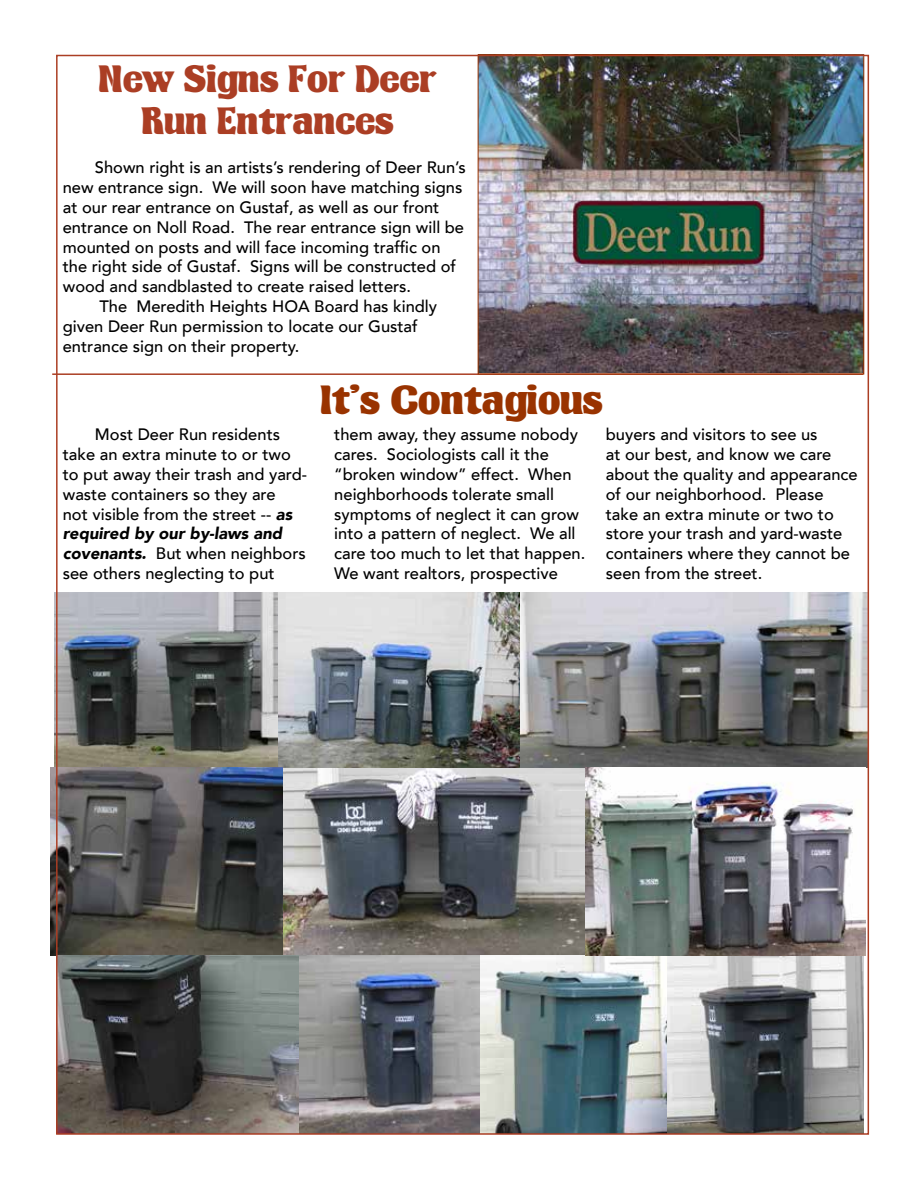
<style>
.page{position:relative;width:918px;height:1188px;background:#fff}
.page>*{position:absolute;margin:0;border:0;box-sizing:border-box;transform-origin:0 0}
.t1{font:45px "Kingthings Organica";color:#930}
.t2{font:42px/42px "Kingthings Organica";color:#ab3e24;text-align:center}
.t3{font:500 16.5px/19.8px "Avenir LT";color:#000}
.s1{font-weight:900;font-style:italic}
</style>
<div class="page">
<hr style="left:52px;top:373px;width:811px;height:2px;background:#ab3e24">
<img style="left:282px;top:768px;width:584px;height:188px">
<img style="left:54px;top:592px;width:812px;height:176px">
<img style="left:51px;top:768px;width:231px;height:188px">
<img style="left:59px;top:956px;width:241px;height:176px">
<img style="left:666px;top:956px;width:197px;height:176px">
<img style="left:300px;top:956px;width:366px;height:176px">
<img style="left:480px;top:58px;width:382px;height:314px">
<h2 class="t2" style="left:98px;top:58px;width:340px">New Signs For Deer<br>Run Entrances</h2>
<p class="t3" style="left:95px;top:158px;width:372px">Shown right is an artists’s rendering of Deer Run’s</p>
<p class="t3" style="left:63px;top:178px;width:401px">new entrance sign. We will soon have matching signs</p>
<p class="t3" style="left:63px;top:198px;width:378px">at our rear entrance on Gustaf, as well as our front</p>
<p class="t3" style="left:63px;top:218px;width:403px">entrance on Noll Road. The rear entrance sign will be</p>
<p class="t3" style="left:63px;top:237px;width:379px">mounted on posts and will face incoming traffic on</p>
<p class="t3" style="left:63px;top:257px;width:395px">the right side of Gustaf. Signs will be constructed of</p>
<p class="t3" style="left:63px;top:277px;width:350px">wood and sandblasted to create raised letters.</p>
<p class="t3" style="left:100px;top:297px;width:339px">The Meredith Heights HOA Board has kindly</p>
<p class="t3" style="left:63px;top:317px;width:356px">given Deer Run permission to locate our Gustaf</p>
<p class="t3" style="left:63px;top:336px;width:238px">entrance sign on their property.</p>
<h1 class="t1" style="left:320px;top:378px;width:283px">It’s Contagious</h1>
<p class="t3" style="left:63px;top:425px;width:246px;text-indent:32px">Most Deer Run residents take an extra minute to or two to put away their trash and yard&shy;waste containers so they are<br>not visible from the street -- <span class="s1">as required by our by-laws and covenants.</span> But when neighbors see others neglecting to put</p>
<p class="t3" style="left:334px;top:425px;width:253px">them away, they assume nobody cares. Sociologists call it the “broken window” effect. When neighborhoods tolerate small symptoms of neglect it can grow into a pattern of neglect. We all care too much to let that happen.<br>We want realtors, prospective</p>
<p class="t3" style="left:606px;top:425px;width:253px">buyers and visitors to see us<br>at our best, and know we care about the quality and appearance of our neighborhood. Please take an extra minute or two to store your trash and yard-waste containers where they cannot be seen from the street.</p>
</div>
